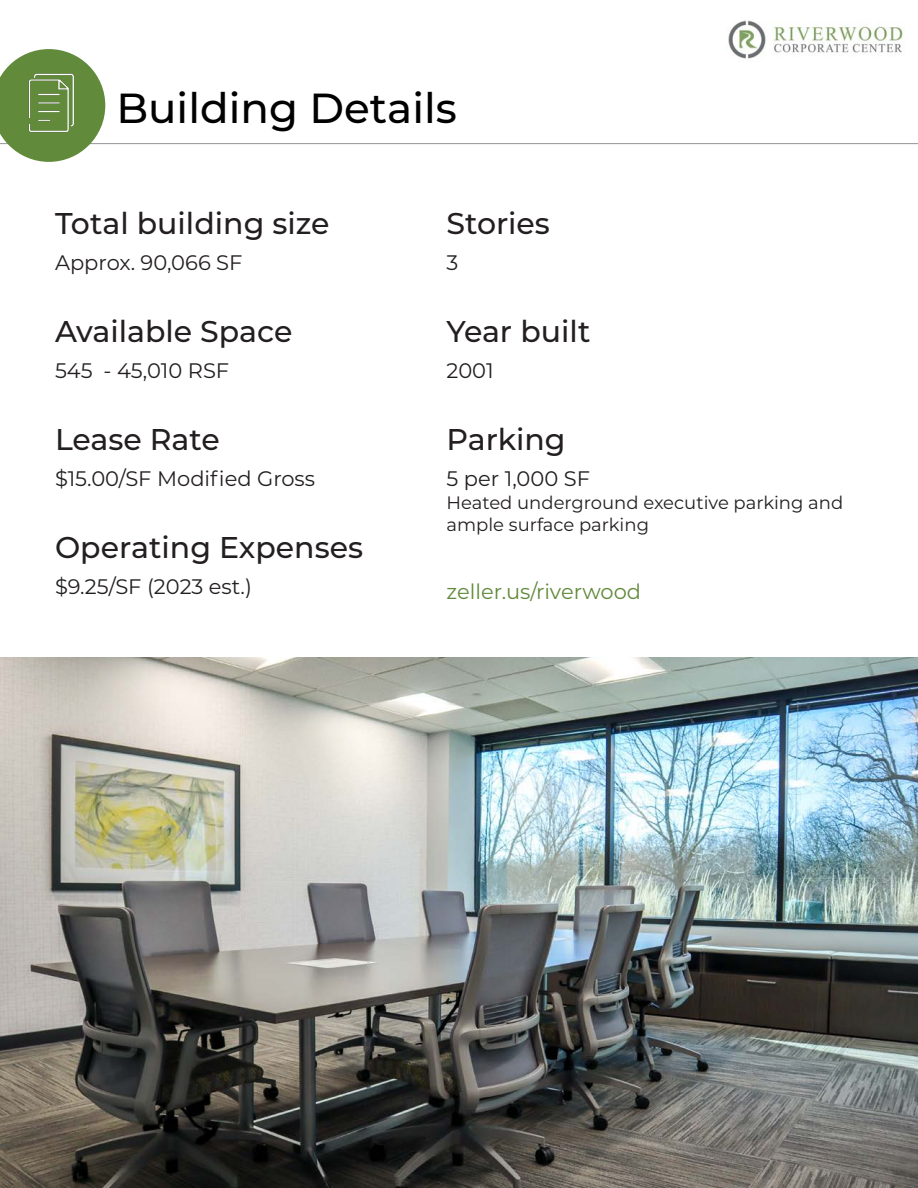
<style>
.page{position:relative;width:918px;height:1188px;background:#fff}
.page>*{position:absolute;margin:0;border:0;box-sizing:border-box;transform-origin:0 0}
.t1{font:500 42px "Montserrat";color:#000}
.t2{font:500 30px "Montserrat";color:#231f20}
.t3{font:21px "Montserrat";color:#231f20}
.t4{font:21px "Montserrat";color:#618a3b}
.t5{font:18px/22.5px "Montserrat";color:#231f20}
</style>
<div class="page">
<hr style="left:0;top:143px;width:918px;height:1px;background:#939598">
<img style="left:0;top:658px;width:918px;height:530px">
<svg style="left:0;top:49px;width:105px;height:113px"></svg>
<img style="left:14px;top:65px;width:75px;height:76px">
<img style="left:728px;top:20px;width:177px;height:39px">
<p class="t1" style="left:116px;top:79px;width:342px">Building Details</p>
<p class="t2" style="left:55px;top:202px;width:276px">Total building size</p>
<p class="t3" style="left:55px;top:248px;width:189px">Approx. 90,066 SF</p>
<p class="t2" style="left:55px;top:310px;width:239px">Available Space</p>
<p class="t3" style="left:55px;top:356px;width:176px">545 - 45,010 RSF</p>
<p class="t2" style="left:55px;top:418px;width:166px">Lease Rate</p>
<p class="t3" style="left:55px;top:464px;width:262px">$15.00/SF Modified Gross</p>
<p class="t2" style="left:55px;top:526px;width:310px">Operating Expenses</p>
<p class="t3" style="left:55px;top:572px;width:198px">$9.25/SF (2023 est.)</p>
<p class="t2" style="left:447px;top:202px;width:105px">Stories</p>
<p class="t3" style="left:447px;top:248px;width:13px">3</p>
<p class="t2" style="left:447px;top:310px;width:146px">Year built</p>
<p class="t3" style="left:447px;top:356px;width:49px">2001</p>
<p class="t2" style="left:447px;top:418px;width:121px">Parking</p>
<p class="t3" style="left:447px;top:464px;width:145px">5 per 1,000 SF</p>
<p class="t5" style="left:447px;top:490px;width:398px">Heated underground executive parking and ample surface parking</p>
<p class="t4" style="left:447px;top:577px;width:196px">zeller.us/riverwood</p>
</div>
